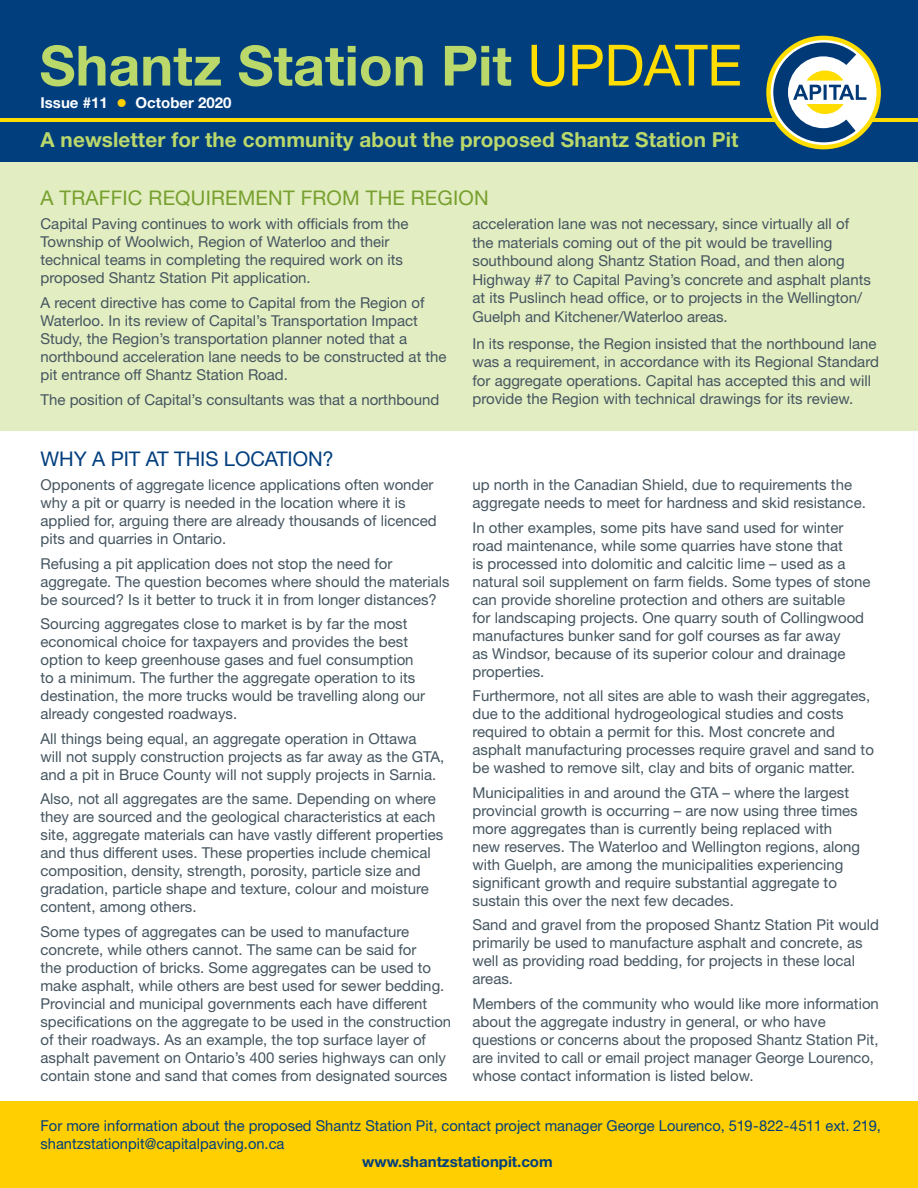
<style>
.page{position:relative;width:918px;height:1188px;background:#fff}
.page>*{position:absolute;margin:0;border:0;box-sizing:border-box;transform-origin:0 0}
.t1{font:700 55.5px "Helvetica Neue";color:#bbd86b}
.t2{font:700 20.7px "Helvetica Neue";letter-spacing:.005em;color:#bbd86b}
.t3{font:20.25px "Helvetica Neue";letter-spacing:.01em;color:#77a02e}
.t4{font:20.25px "Helvetica Neue";letter-spacing:-.005em;color:#003e7e}
.t5{font:15px/18px "Helvetica Neue";color:#455560}
.t6{font:15px/18px "Helvetica Neue";color:#003e7e}
.t7{font:700 15px "Helvetica Neue";color:#003e7e}
.t8{font:700 15px "Helvetica Neue";color:#fff}
.s1{font-weight:400;font-size:57px;color:#fd0}
.s2{font-weight:400;font-size:22.5px;color:#ffcf01}
</style>
<div class="page">
<div style="left:0;top:162px;width:918px;height:268px;background:#e2edc1"></div>
<div style="left:0;top:1101px;width:918px;height:87px;background:#ffcf01"></div>
<div style="left:0;top:0;width:918px;height:162px;background:#003e7e"></div>
<hr style="left:0;top:118px;width:918px;height:4px;background:#fd0">
<svg style="left:766px;top:36px;width:115px;height:113px"></svg>
<h1 class="t1" style="left:40px;top:31px;width:704px">Shantz Station Pit <span class="s1">UPDATE</span></h1>
<p class="t8" style="left:40px;top:93px;width:193px">Issue #11 <span class="s2">•</span> October 2020</p>
<h2 class="t2" style="left:40px;top:127px;width:700px">A newsletter for the community about the proposed Shantz Station Pit</h2>
<h3 class="t3" style="left:40px;top:185px;width:385px">A Traffic Requ irement from the Reg</h3>
<h3 class="t3" style="left:453px;top:185px;width:37px">ion</h3>
<p class="t5" style="left:40px;top:215px;width:370px">Capital Paving continues to work with officials from the Township of Woolwich, Region of Waterloo and their technical teams in completing the required work on its proposed Shantz Station Pit application.</p>
<p class="t5" style="left:40px;top:293px;width:408px">A recent directive has come to Capital from the Region of Waterloo. I n its review of Capital’s Transportation I mpact Study, the Region’s transportation planner noted that a northbound acceleration lane needs to be constructed at the pit entrance off Shantz Station Road.</p>
<p class="t5" style="left:40px;top:390px;width:400px">The position of Capital’s consultants was that a northbound</p>
<p class="t5" style="left:472px;top:215px;width:400px;line-height:18.5px">acceleration lane was not necessary, since virtually all of the materials coming out of the pit would be travelling southbound along Shantz Station Road, and then along<br>H ighway #7 to Capital Paving’s concrete and asphalt plants at its Puslinch head office, or to projects in the Wellington/ Guelph and Kitchener/Waterloo areas.</p>
<p class="t5" style="left:472px;top:334px;width:408px;line-height:18.5px">I n its response, the Region insisted that the northbound lane was a requirement, in accordance with its Regional Standard for aggregate operations. Capital has accepted this and will provide the Region with technical drawings for its review.</p>
<h3 class="t4" style="left:40px;top:446px;width:295px">Why a Pit at this Location?</h3>
<p class="t5" style="left:40px;top:476px;width:398px">Opponents of aggregate licence applications often wonder why a pit or quarry is needed in the location where it is applied for, arguing there are already thousands of licenced pits and quarries in Ontario.</p>
<p class="t5" style="left:40px;top:554px;width:411px">Refusing a pit application does not stop the need for aggregate. The question becomes where should the materials be sourced? I s it better to truck it in from longer distances?</p>
<p class="t5" style="left:41px;top:615px;width:386px">Sourcing aggregates close to market is by far the most economical choice for taxpayers and provides the best option to keep greenhouse gases and fuel consumption to a minimum. The further the aggregate operation to its destination, the more trucks would be travelling along our already congested roadways.</p>
<p class="t5" style="left:41px;top:729px;width:405px">All things being equal, an aggregate operation in Ottawa<br>will not supply construction projects as far away as the GTA, and a pit in Bruce County will not supply projects in Sarnia.</p>
<p class="t5" style="left:41px;top:790px;width:404px">Also, not all aggregates are the same. Depending on where they are sourced and the geological characteristics at each site, aggregate materials can have vastly different properties and thus different uses. These properties include chemical composition, density, strength, porosity, particle size and gradation, particle shape and texture, colour and moisture content, among others.</p>
<p class="t5" style="left:40px;top:922px;width:412px">Some types of aggregates can be used to manufacture concrete, while others cannot. The same can be said for<br>the production of bricks. Some aggregates can be used to make asphalt, while others are best used for sewer bedding.<br>Provincial and municipal governments each have different specifications on the aggregate to be used in the construction of their roadways. As an example, the top surface layer of asphalt pavement on Ontario’s 400 series highways can only contain stone and sand that comes from designated sources</p>
<p class="t5" style="left:472px;top:476px;width:395px">up north in the Canadian Shield, due to requirements the aggregate needs to meet for hardness and skid resistance.</p>
<p class="t5" style="left:472px;top:518px;width:400px">I n other examples, some pits have sand used for winter road maintenance, while some quarries have stone that<br>is processed into dolomitic and calcitic lime – used as a natural soil supplement on farm fields. Some types of stone can provide shoreline protection and others are suitable<br>for landscaping projects. One quarry south of Collingwood manufactures bunker sand for golf courses as far away<br>as Windsor, because of its superior colour and drainage properties.</p>
<p class="t5" style="left:472px;top:687px;width:403px">Furthermore, not all sites are able to wash their aggregates, due to the additional hydrogeological studies and costs required to obtain a permit for this. M ost concrete and asphalt manufacturing processes require gravel and sand to be washed to remove silt, clay and bits of organic matter.</p>
<p class="t5" style="left:472px;top:783px;width:389px">M unicipalities in and around the GTA – where the largest provincial growth is occurring – are now using three times more aggregates than is currently being replaced with new reserves. The Waterloo and Wellington regions, along with Guelph, are among the municipalities experiencing significant growth and require substantial aggregate to sustain this over the next few decades.</p>
<p class="t5" style="left:472px;top:916px;width:408px">Sand and gravel from the proposed Shantz Station Pit would primarily be used to manufacture asphalt and concrete, as well as providing road bedding, for projects in these local areas.</p>
<p class="t5" style="left:472px;top:994px;width:408px">Members of the community who would like more information about the aggregate industry in general, or who have questions or concerns about the proposed Shantz Station Pit, are invited to call or email project manager George Lourenco, whose contact information is listed below.</p>
<p class="t6" style="left:40px;top:1116px;width:842px">For more information about the proposed Shantz Station Pit, contact project manager George Lourenco, 519-822-4511 ext. 219, shantzstationpit@capitalpaving.on.ca</p>
<p class="t7" style="left:362px;top:1152px;width:192px">www.shantzstationpit.com</p>
</div>
